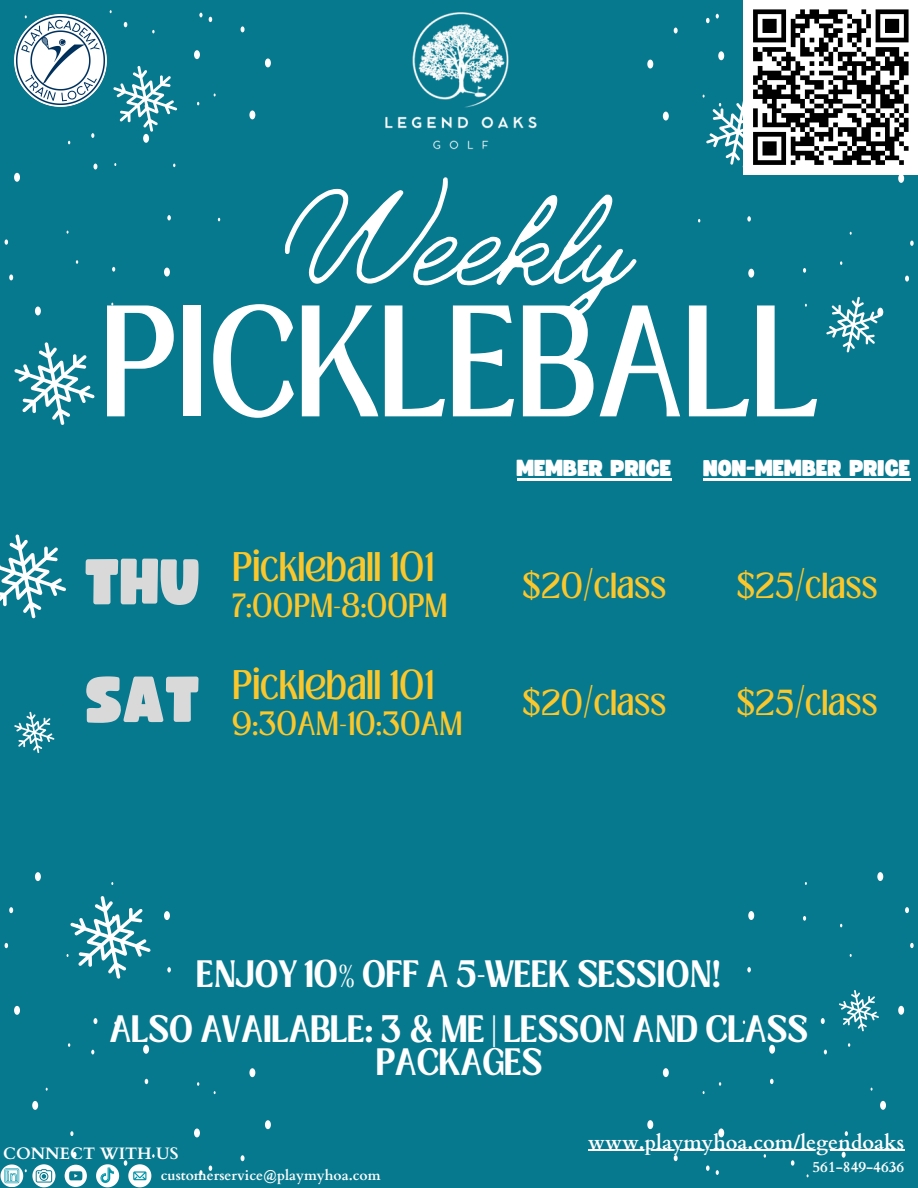
<style>
.page{position:relative;width:918px;height:1188px;background:#07798e}
.page>*{position:absolute;margin:0;border:0;box-sizing:border-box;transform-origin:0 0}
.t1{font:300 154.95px "Jimmy Script";color:#fff}
.t2{font:121.5px "Loubag";color:#fff}
.t3{font:63.6px "Funtastic";color:#d9d9d9}
.t4{font:31.65px "Loubag";color:#fcc72a}
.t5{font:700 29.25px/32.7px "Loubag";color:#fff;text-align:center}
.t6{font:27.75px "Loubag";color:#fcc72a}
.t7{font:25.8px "Loubag";color:#fcc72a}
.t8{font:22.65px "Funtastic";color:#fff}
.t9{font:700 20.1px "Cardo";color:#fff}
.t10{font:700 16.65px "Cardo";color:#fff}
.t11{font:700 15.15px "Cardo";color:#fff}
.t12{font:700 13.95px "Cardo";color:#fff}
</style>
<div class="page">
<div style="left:748px;top:269px;width:6px;height:9px;background:#fff;border-radius:50%"></div>
<svg style="left:905px;top:276px;width:4px;height:6px"></svg>
<div style="left:877px;top:308px;width:6px;height:9px;background:#fff;border-radius:50%"></div>
<svg style="left:910px;top:241px;width:4px;height:5px"></svg>
<svg style="left:803px;top:268px;width:3px;height:5px"></svg>
<svg style="left:747px;top:216px;width:4px;height:6px"></svg>
<svg style="left:674px;top:28px;width:4px;height:5px"></svg>
<svg style="left:647px;top:60px;width:6px;height:9px"></svg>
<div style="left:663px;top:112px;width:6px;height:9px;background:#fff;border-radius:50%"></div>
<div style="left:164px;top:268px;width:6px;height:9px;background:#fff;border-radius:50%"></div>
<svg style="left:9px;top:274px;width:4px;height:6px"></svg>
<div style="left:35px;top:307px;width:6px;height:8px;background:#fff;border-radius:50%"></div>
<svg style="left:93px;top:164px;width:4px;height:6px"></svg>
<svg style="left:5px;top:239px;width:3px;height:6px"></svg>
<svg style="left:112px;top:267px;width:3px;height:5px"></svg>
<svg style="left:167px;top:215px;width:4px;height:5px"></svg>
<svg style="left:199px;top:13px;width:4px;height:4px"></svg>
<svg style="left:241px;top:26px;width:4px;height:6px"></svg>
<svg style="left:265px;top:58px;width:6px;height:9px"></svg>
<svg style="left:124px;top:22px;width:3px;height:5px"></svg>
<div style="left:143px;top:134px;width:6px;height:9px;background:#fff;border-radius:50%"></div>
<div style="left:249px;top:110px;width:6px;height:9px;background:#fff;border-radius:50%"></div>
<svg style="left:14px;top:173px;width:6px;height:9px"></svg>
<svg style="left:91px;top:133px;width:3px;height:5px"></svg>
<div style="left:194px;top:50px;width:6px;height:9px;background:#fff;border-radius:50%"></div>
<svg style="left:209px;top:17px;width:3px;height:5px"></svg>
<div style="left:164px;top:911px;width:6px;height:9px;background:#fff;border-radius:50%"></div>
<svg style="left:9px;top:907px;width:4px;height:6px"></svg>
<div style="left:35px;top:872px;width:6px;height:9px;background:#fff;border-radius:50%"></div>
<svg style="left:93px;top:1018px;width:4px;height:6px"></svg>
<svg style="left:5px;top:943px;width:3px;height:5px"></svg>
<svg style="left:167px;top:967px;width:4px;height:6px"></svg>
<svg style="left:199px;top:1170px;width:4px;height:5px"></svg>
<svg style="left:241px;top:1155px;width:4px;height:6px"></svg>
<svg style="left:265px;top:1120px;width:6px;height:9px"></svg>
<div style="left:32px;top:1101px;width:6px;height:9px;background:#fff;border-radius:50%"></div>
<svg style="left:70px;top:1131px;width:3px;height:5px"></svg>
<div style="left:143px;top:1045px;width:6px;height:9px;background:#fff;border-radius:50%"></div>
<div style="left:249px;top:1068px;width:6px;height:9px;background:#fff;border-radius:50%"></div>
<svg style="left:14px;top:1006px;width:6px;height:9px"></svg>
<svg style="left:73px;top:1152px;width:4px;height:6px"></svg>
<svg style="left:91px;top:1050px;width:3px;height:4px"></svg>
<svg style="left:145px;top:1079px;width:3px;height:5px"></svg>
<div style="left:194px;top:1129px;width:6px;height:8px;background:#fff;border-radius:50%"></div>
<svg style="left:209px;top:1166px;width:3px;height:5px"></svg>
<div style="left:748px;top:911px;width:6px;height:9px;background:#fff;border-radius:50%"></div>
<svg style="left:905px;top:907px;width:4px;height:6px"></svg>
<div style="left:877px;top:872px;width:6px;height:9px;background:#fff;border-radius:50%"></div>
<svg style="left:821px;top:1018px;width:4px;height:6px"></svg>
<svg style="left:910px;top:943px;width:4px;height:5px"></svg>
<svg style="left:803px;top:916px;width:3px;height:5px"></svg>
<svg style="left:747px;top:967px;width:4px;height:5px"></svg>
<svg style="left:716px;top:1170px;width:3px;height:5px"></svg>
<svg style="left:674px;top:1155px;width:4px;height:6px"></svg>
<svg style="left:647px;top:1120px;width:6px;height:9px"></svg>
<div style="left:880px;top:1101px;width:6px;height:9px;background:#fff;border-radius:50%"></div>
<svg style="left:845px;top:1131px;width:3px;height:5px"></svg>
<svg style="left:791px;top:1160px;width:3px;height:6px"></svg>
<div style="left:769px;top:1045px;width:6px;height:9px;background:#fff;border-radius:50%"></div>
<div style="left:663px;top:1068px;width:6px;height:9px;background:#fff;border-radius:50%"></div>
<svg style="left:898px;top:1006px;width:6px;height:9px"></svg>
<svg style="left:842px;top:1152px;width:4px;height:6px"></svg>
<svg style="left:824px;top:1050px;width:3px;height:4px"></svg>
<svg style="left:770px;top:1079px;width:4px;height:5px"></svg>
<div style="left:718px;top:1128px;width:6px;height:9px;background:#fff;border-radius:50%"></div>
<svg style="left:706px;top:1165px;width:4px;height:6px"></svg>
<svg style="left:14px;top:342px;width:81px;height:83px"></svg>
<svg style="left:113px;top:66px;width:64px;height:66px"></svg>
<svg style="left:826px;top:297px;width:54px;height:56px"></svg>
<svg style="left:0;top:534px;width:66px;height:84px"></svg>
<svg style="left:14px;top:712px;width:40px;height:41px"></svg>
<svg style="left:67px;top:896px;width:84px;height:83px"></svg>
<svg style="left:65px;top:1165px;width:22px;height:22px"></svg>
<svg style="left:96px;top:1154px;width:59px;height:33px"></svg>
<svg style="left:1px;top:1164px;width:54px;height:23px"></svg>
<svg style="left:839px;top:990px;width:40px;height:41px"></svg>
<img style="left:14px;top:15px;width:92px;height:92px">
<hr style="left:588px;top:1150px;width:316px;height:1px;background:#fff">
<hr style="left:517px;top:478px;width:155px;height:2px;background:#fff">
<hr style="left:703px;top:478px;width:208px;height:2px;background:#fff">
<img style="left:385px;top:12px;width:152px;height:138px">
<div style="left:744px;top:0;width:174px;height:174px;background:#fff"></div>
<svg style="left:703px;top:7px;width:210px;height:176px"></svg>
<p class="t1" style="left:288px;top:141px;width:344px">Weekly</p>
<p class="t2" style="left:98px;top:264px;width:723px">PICKLEBALL</p>
<h2 class="t3" style="left:86px;top:553px;width:117px">THU</h2>
<p class="t4" style="left:232px;top:542px;width:204px">Pickleball 101</p>
<p class="t7" style="left:232px;top:585px;width:217px">7:00PM-8:00PM</p>
<p class="t3" style="left:86px;top:671px;width:116px">SAT</p>
<p class="t4" style="left:232px;top:659px;width:204px">Pickleball 101</p>
<p class="t7" style="left:232px;top:702px;width:232px">9:30AM-10:30AM</p>
<h3 class="t8" style="left:517px;top:458px;width:156px">MEMBER PRICE</h3>
<p class="t8" style="left:703px;top:458px;width:209px">NON-MEMBER PRICE</p>
<h5 class="t6" style="left:522px;top:563px;width:145px">$20/class</h5>
<h6 class="t6" style="left:522px;top:680px;width:145px">$20/class</h6>
<p class="t6" style="left:736px;top:563px;width:143px">$25/class</p>
<p class="t6" style="left:736px;top:680px;width:143px">$25/class</p>
<p class="t5" style="left:197px;top:959px;width:526px">ENJOY 10% OFF A 5-WEEK SESSION!</p>
<p class="t5" style="left:110px;top:1013px;width:700px">ALSO AVAILABLE: 3 &amp; ME | LESSON AND CLASS<br>PACKAGES</p>
<p class="t10" style="left:3px;top:1143px;width:177px">CONNECT WITH US</p>
<p class="t12" style="left:161px;top:1166px;width:221px">customerservice@playmyhoa.com</p>
<h1 class="t9" style="left:588px;top:1129px;width:318px">www.playmyhoa.com/legendoaks</h1>
<p class="t11" style="left:813px;top:1157px;width:93px">561-849-4636</p>
</div>
